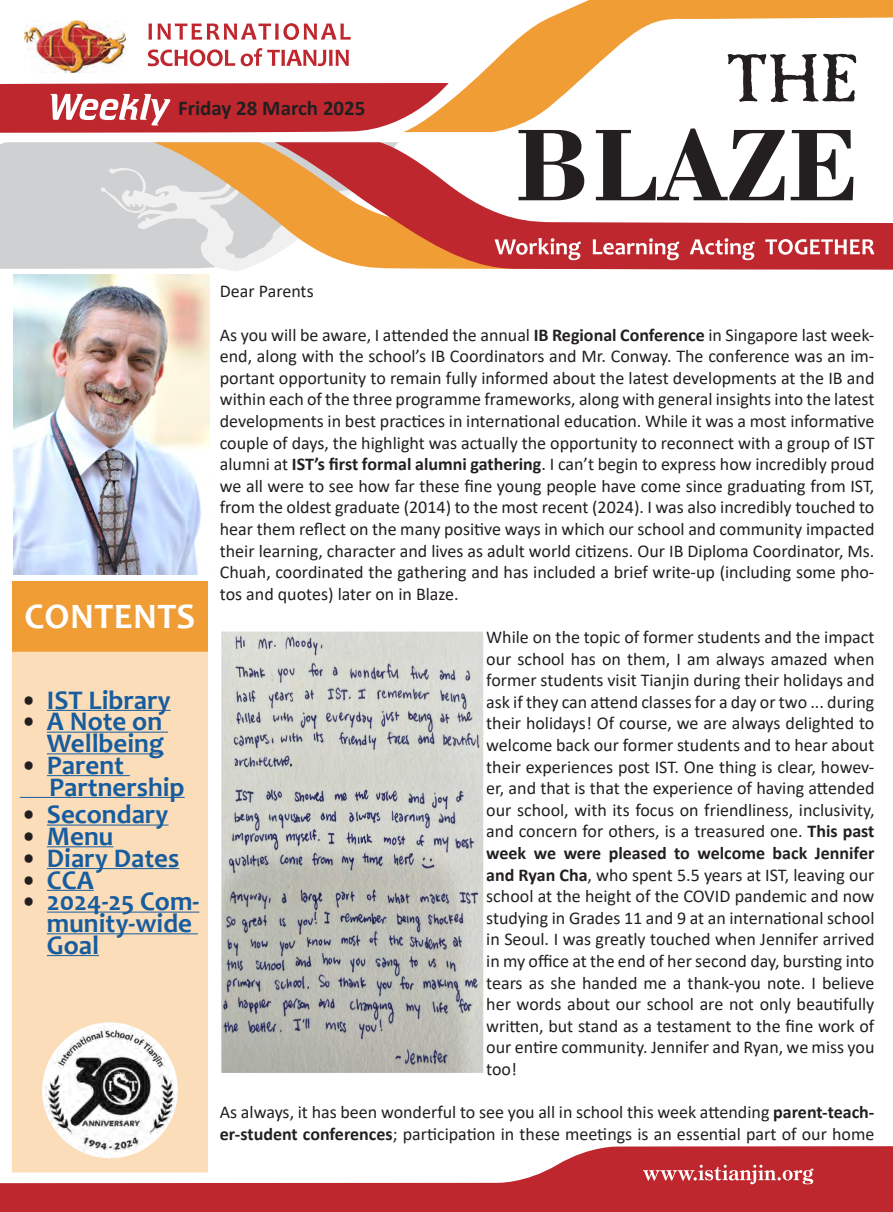
<style>
.page{position:relative;width:893px;height:1212px;background:#fff}
.page>*{position:absolute;margin:0;border:0;box-sizing:border-box;transform-origin:0 0}
.t1{font:700 36px "Candara";letter-spacing:.01em;color:#fff}
.t2{font:700 27px/21.8px "Candara";color:#175d9e}
.t3{font:700 21px "Calibri";color:#231f20}
.t4{font:18px/21.6px "Calibri";color:#231f20;text-align:justify}
.s1{color:#231f20}
.s2{font-weight:700}
</style>
<div class="page">
<div style="left:0;top:142px;width:153px;height:127px;background:#cfd0d2"></div>
<svg style="left:101px;top:167px;width:138px;height:104px;background:#d5d6d8"></svg>
<svg style="left:153px;top:142px;width:121px;height:128px"></svg>
<svg style="left:274px;top:142px;width:619px;height:128px"></svg>
<svg style="left:449px;top:0;width:444px;height:132px"></svg>
<svg style="left:148px;top:49px;width:87px;height:17px"></svg>
<svg style="left:241px;top:48px;width:108px;height:18px"></svg>
<svg style="left:149px;top:24px;width:3px;height:16px"></svg>
<svg style="left:158px;top:23px;width:193px;height:17px"></svg>
<img style="left:24px;top:20px;width:102px;height:52px">
<svg style="left:518px;top:130px;width:66px;height:70px"></svg>
<svg style="left:596px;top:129px;width:189px;height:71px"></svg>
<svg style="left:791px;top:130px;width:62px;height:70px"></svg>
<svg style="left:728px;top:54px;width:128px;height:48px"></svg>
<svg style="left:495px;top:238px;width:86px;height:22px"></svg>
<svg style="left:593px;top:238px;width:86px;height:22px"></svg>
<svg style="left:690px;top:238px;width:65px;height:22px"></svg>
<svg style="left:765px;top:239px;width:109px;height:16px"></svg>
<svg style="left:0;top:83px;width:449px;height:50px;background:#c74649"></svg>
<svg style="left:0;top:1146px;width:893px;height:66px;fill:#be272d"></svg>
<svg style="left:643px;top:1165px;width:170px;height:19px;background:#ce5d62"></svg>
<div style="left:12px;top:581px;width:196px;height:71px;background:#f09d35"></div>
<div style="left:12px;top:652px;width:196px;height:520px;background:#fbddba"></div>
<hr style="left:47px;top:710px;width:124px;height:1px;background:#175d9e">
<hr style="left:47px;top:732px;width:121px;height:1px;background:#175d9e">
<hr style="left:47px;top:754px;width:117px;height:1px;background:#175d9e">
<hr style="left:47px;top:775px;width:83px;height:1px;background:#175d9e">
<hr style="left:20px;top:797px;width:165px;height:1px;background:#175d9e">
<hr style="left:47px;top:825px;width:122px;height:1px;background:#175d9e">
<hr style="left:47px;top:846px;width:67px;height:1px;background:#175d9e">
<hr style="left:47px;top:868px;width:132px;height:1px;background:#175d9e">
<hr style="left:47px;top:890px;width:47px;height:1px;background:#175d9e">
<hr style="left:47px;top:912px;width:152px;height:1px;background:#175d9e">
<hr style="left:47px;top:933px;width:151px;height:1px;background:#175d9e">
<hr style="left:47px;top:955px;width:52px;height:1px;background:#175d9e">
<img style="left:13px;top:274px;width:196px;height:300px">
<img style="left:42px;top:1022px;width:136px;height:136px;border-radius:68px">
<img style="left:222px;top:632px;width:260px;height:440px">
<div style="left:218px;top:628px;width:268px;height:448px;border:3px solid #fff"></div>
<p class="t3" style="left:178px;top:93px;width:189px">Friday 28 March 2025</p>
<h1 class="t1" style="left:24px;top:594px;width:173px">CONTENTS</h1>
<h2 class="t2" style="left:20px;top:689px;width:152px"><span class="s1">•</span> IST Library</h2>
<h2 class="t2" style="left:20px;top:710px;width:145px;text-align:right"><span class="s1">•</span> A Note on<br>Wellbeing</h2>
<h2 class="t2" style="left:49px;top:754px;width:137px;text-indent:-29px"><span class="s1">•</span> Parent<br>Partnership</h2>
<h2 class="t2" style="left:20px;top:803px;width:150px"><span class="s1">•</span> Secondary</h2>
<h2 class="t2" style="left:20px;top:825px;width:95px"><span class="s1">•</span> Menu</h2>
<h2 class="t2" style="left:20px;top:847px;width:161px"><span class="s1">•</span> Diary Dates</h2>
<h2 class="t2" style="left:20px;top:868px;width:75px"><span class="s1">•</span> CCA</h2>
<h2 class="t2" style="left:47px;top:890px;width:154px;text-indent:-27px"><span class="s1">•</span> 2024-25 Com&shy;munity-wide<br>Goal</h2>
<p class="t4" style="left:220px;top:280px;width:95px">Dear Parents</p>
<p class="t4" style="left:220px;top:323px;width:656px">As you will be aware, I attended the annual <span class="s2">IB Regional Conference</span> in Singapore last week&shy;end, along with the school’s IB Coordinators and Mr. Conway. The conference was an im&shy;portant opportunity to remain fully informed about the latest developments at the IB and within each of the three programme frameworks, along with general insights into the latest developments in best practices in international education. While it was a most informative couple of days, the highlight was actually the opportunity to reconnect with a group of IST alumni at <span class="s2">IST’s first formal alumni gathering</span>. I can’t begin to express how incredibly proud we all were to see how far these fine young people have come since graduating from IST, from the oldest graduate (2014) to the most recent (2024). I was also incredibly touched to hear them reflect on the many positive ways in which our school and community impacted their learning, character and lives as adult world citizens. Our IB Diploma Coordinator, Ms.<br>Chuah, coordinated the gathering and has included a brief write-up (including some pho&shy;tos and quotes) later on in Blaze.</p>
<p class="t4" style="left:486px;top:626px;width:390px">While on the topic of former students and the impact our school has on them, I am always amazed when former students visit Tianjin during their holidays and ask if they can attend classes for a day or two ... during their holidays! Of course, we are always delighted to welcome back our former students and to hear about their experiences post IST. One thing is clear, howev&shy;er, and that is that the experience of having attended our school, with its focus on friendliness, inclusivity, and concern for others, is a treasured one. <span class="s2">This past week we were pleased to welcome back Jennifer and Ryan Cha</span>, who spent 5.5 years at IST, leaving our school at the height of the COVID pandemic and now studying in Grades 11 and 9 at an international school in Seoul. I was greatly touched when Jennifer arrived in my office at the end of her second day, bursting into tears as she handed me a thank-you note. I believe her words about our school are not only beautifully written, but stand as a testament to the fine work of our entire community. Jennifer and Ryan, we miss you too!</p>
<p class="t4" style="left:220px;top:1101px;width:656px">As always, it has been wonderful to see you all in school this week attending <span class="s2">parent-teach&shy;er-student conferences</span>; participation in these meetings is an essential part of our home</p>
</div>
